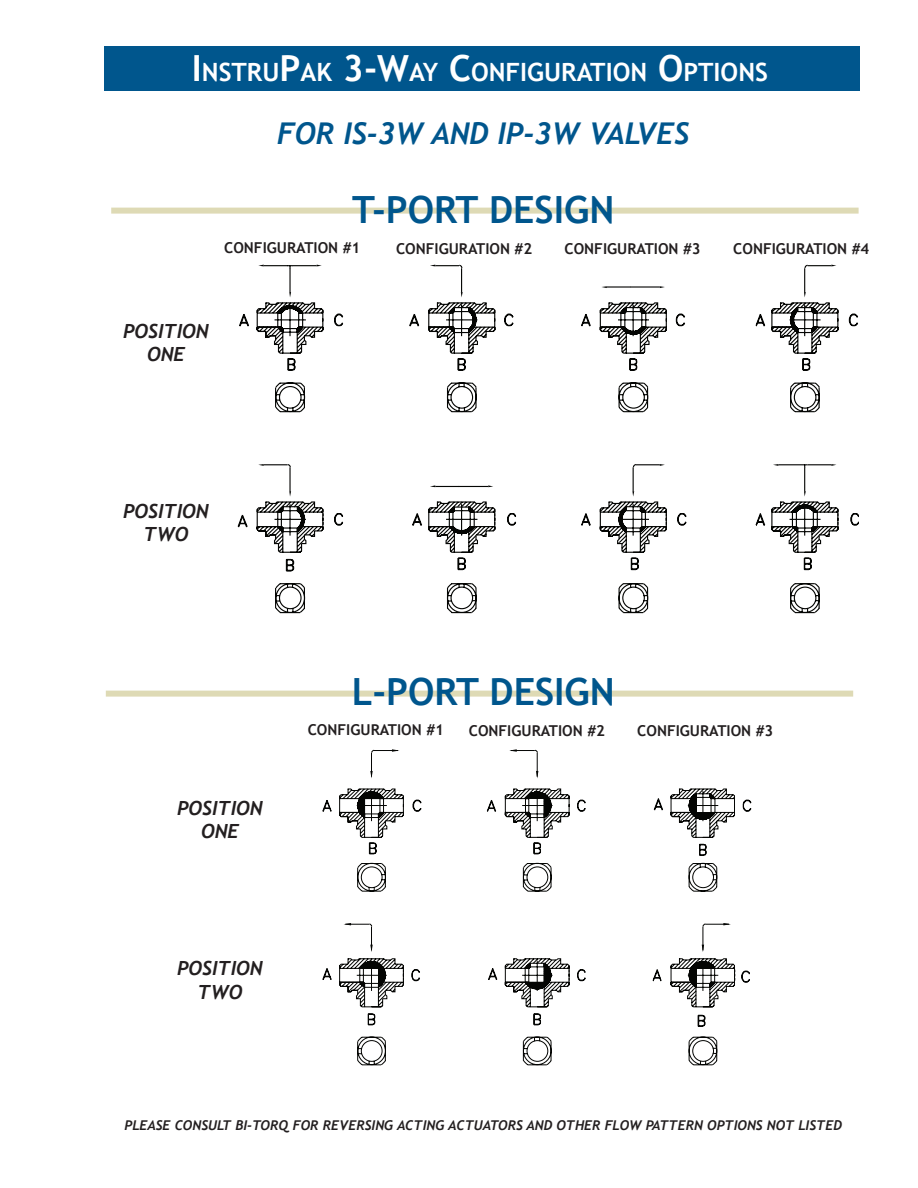
<style>
.page{position:relative;width:918px;height:1188px;background:#fff}
.page>*{position:absolute;margin:0;border:0;box-sizing:border-box;transform-origin:0 0}
.t1{font:700 37.5px "Trebuchet MS";color:#00568d}
.t2{font:italic 700 30px "Trebuchet";color:#00568d}
.t3{font:700 25.2px "Trebuchet MS";color:#fff}
.t4{font:italic 700 19.5px "Trebuchet";color:#231f20}
.t5{font:700 15px "Trebuchet MS";color:#231f20}
.t6{font:italic 700 13.5px "Trebuchet";color:#231f20}
.s1{font-size:36px}
</style>
<div class="page">
<div style="left:106px;top:691px;width:747px;height:6px;background:#dedab5"></div>
<div style="left:111px;top:208px;width:748px;height:6px;background:#dedab5"></div>
<div style="left:104px;top:46px;width:756px;height:45px;background:#00568d"></div>
<svg style="left:256px;top:265px;width:583px;height:348px"></svg>
<svg style="left:339px;top:749px;width:396px;height:316px"></svg>
<p class="t3" style="left:192px;top:56px;width:578px"><span class="s1">I</span>NSTRU<span class="s1">P</span>AK <span class="s1">3-W</span>AY <span class="s1">C</span>ONFIGURATION <span class="s1">O</span>PTIONS</p>
<p class="t2" style="left:277px;top:116px;width:414px">FOR IS-3W AND IP-3W VALVES</p>
<p class="t1" style="left:352px;top:186px;width:264px">T-PORT DESIGN</p>
<p class="t5" style="left:224px;top:238px;width:138px">CONFIGURATION #1</p>
<p class="t5" style="left:396px;top:239px;width:138px">CONFIGURATION #2</p>
<p class="t5" style="left:565px;top:239px;width:138px">CONFIGURATION #3</p>
<p class="t5" style="left:733px;top:239px;width:138px">CONFIGURATION #4</p>
<p class="t4" style="left:123px;top:319px;width:87px">POSITION</p>
<p class="t4" style="left:147px;top:343px;width:40px">ONE</p>
<p class="t4" style="left:123px;top:499px;width:87px">POSITION</p>
<p class="t4" style="left:144px;top:523px;width:47px">TWO</p>
<p class="t1" style="left:352px;top:668px;width:265px">L-PORT DESIGN</p>
<p class="t5" style="left:308px;top:721px;width:138px">CONFIGURATION #1</p>
<p class="t5" style="left:469px;top:722px;width:138px">CONFIGURATION #2</p>
<p class="t5" style="left:637px;top:722px;width:138px">CONFIGURATION #3</p>
<p class="t4" style="left:177px;top:796px;width:87px">POSITION</p>
<p class="t4" style="left:201px;top:820px;width:40px">ONE</p>
<p class="t4" style="left:177px;top:957px;width:87px">POSITION</p>
<p class="t4" style="left:198px;top:980px;width:47px">TWO</p>
<p class="t6" style="left:125px;top:1117px;width:719px">PLEASE CONSULT BI-TORQ FOR REVERSING ACTING ACTUATORS AND OTHER FLOW PATTERN OPTIONS NOT LISTED</p>
</div>
